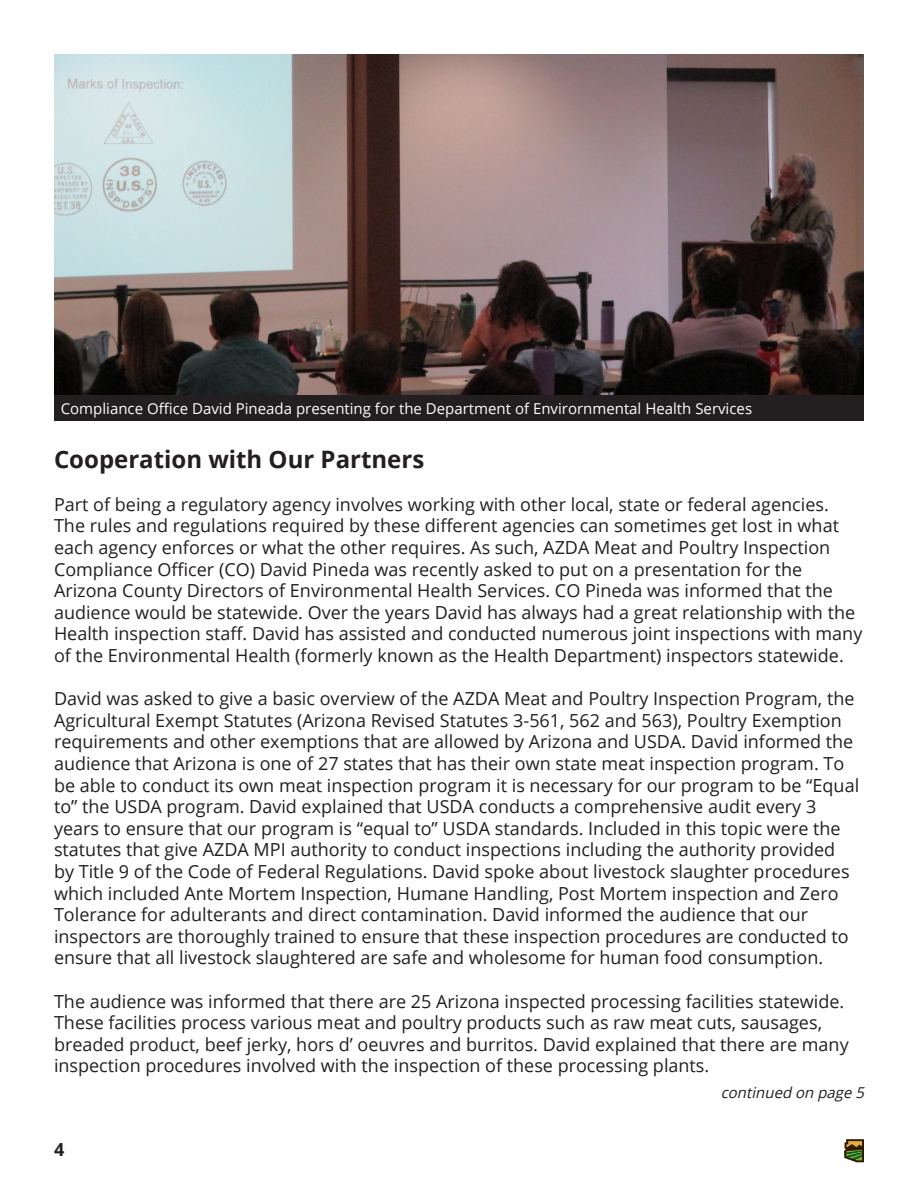
<style>
.page{position:relative;width:918px;height:1188px;background:#fff}
.page>*{position:absolute;margin:0;border:0;box-sizing:border-box;transform-origin:0 0}
.t1{font:700 24px "Open Sans";color:#231f20}
.t2{font:18px/21.6px "Open Sans";color:#231f20}
.t3{font:700 18px "Open Sans";color:#231f20}
.t4{font:15px "Open Sans";color:#fff}
.t5{font:italic 15px "Open Sans";color:#231f20}
</style>
<div class="page">
<img style="left:54px;top:54px;width:810px;height:341px">
<div style="left:54px;top:395px;width:810px;height:26px;background:#231f20"></div>
<svg style="left:844px;top:1139px;width:20px;height:23px"></svg>
<p class="t4" style="left:61px;top:399px;width:693px">Compliance Office David Pineada presenting for the Department of Envirornmental Health Services</p>
<p class="t1" style="left:54px;top:442px;width:372px">Cooperation with Our Partners</p>
<p class="t2" style="left:54px;top:493px;width:810px">Part of being a regulatory agency involves working with other local, state or federal agencies.<br>The rules and regulations required by these different agencies can sometimes get lost in what each agency enforces or what the other requires. As such, AZDA Meat and Poultry Inspection Compliance Officer (CO) David Pineda was recently asked to put on a presentation for the Arizona County Directors of Environmental Health Services. CO Pineda was informed that the audience would be statewide. Over the years David has always had a great relationship with the Health inspection staff. David has assisted and conducted numerous joint inspections with many of the Environmental Health (formerly known as the Health Department) inspectors statewide.</p>
<p class="t2" style="left:54px;top:687px;width:807px">David was asked to give a basic overview of the AZDA Meat and Poultry Inspection Program, the Agricultural Exempt Statutes (Arizona Revised Statutes 3-561, 562 and 563), Poultry Exemption requirements and other exemptions that are allowed by Arizona and USDA. David informed the audience that Arizona is one of 27 states that has their own state meat inspection program. To be able to conduct its own meat inspection program it is necessary for our program to be “Equal to” the USDA program. David explained that USDA conducts a comprehensive audit every 3 years to ensure that our program is “equal to” USDA standards. Included in this topic were the statutes that give AZDA MPI authority to conduct inspections including the authority provided by Title 9 of the Code of Federal Regulations. David spoke about livestock slaughter procedures which included Ante Mortem Inspection, Humane Handling, Post Mortem inspection and Zero Tolerance for adulterants and direct contamination. David informed the audience that our inspectors are thoroughly trained to ensure that these inspection procedures are conducted to ensure that all livestock slaughtered are safe and wholesome for human food consumption.</p>
<p class="t2" style="left:54px;top:990px;width:796px">The audience was informed that there are 25 Arizona inspected processing facilities statewide.<br>These facilities process various meat and poultry products such as raw meat cuts, sausages, breaded product, beef jerky, hors d’ oeuvres and burritos. David explained that there are many inspection procedures involved with the inspection of these processing plants.</p>
<p class="t3" style="left:54px;top:1137px;width:12px">4</p>
<p class="t5" style="left:721px;top:1082px;width:149px">continued on page 5</p>
</div>
